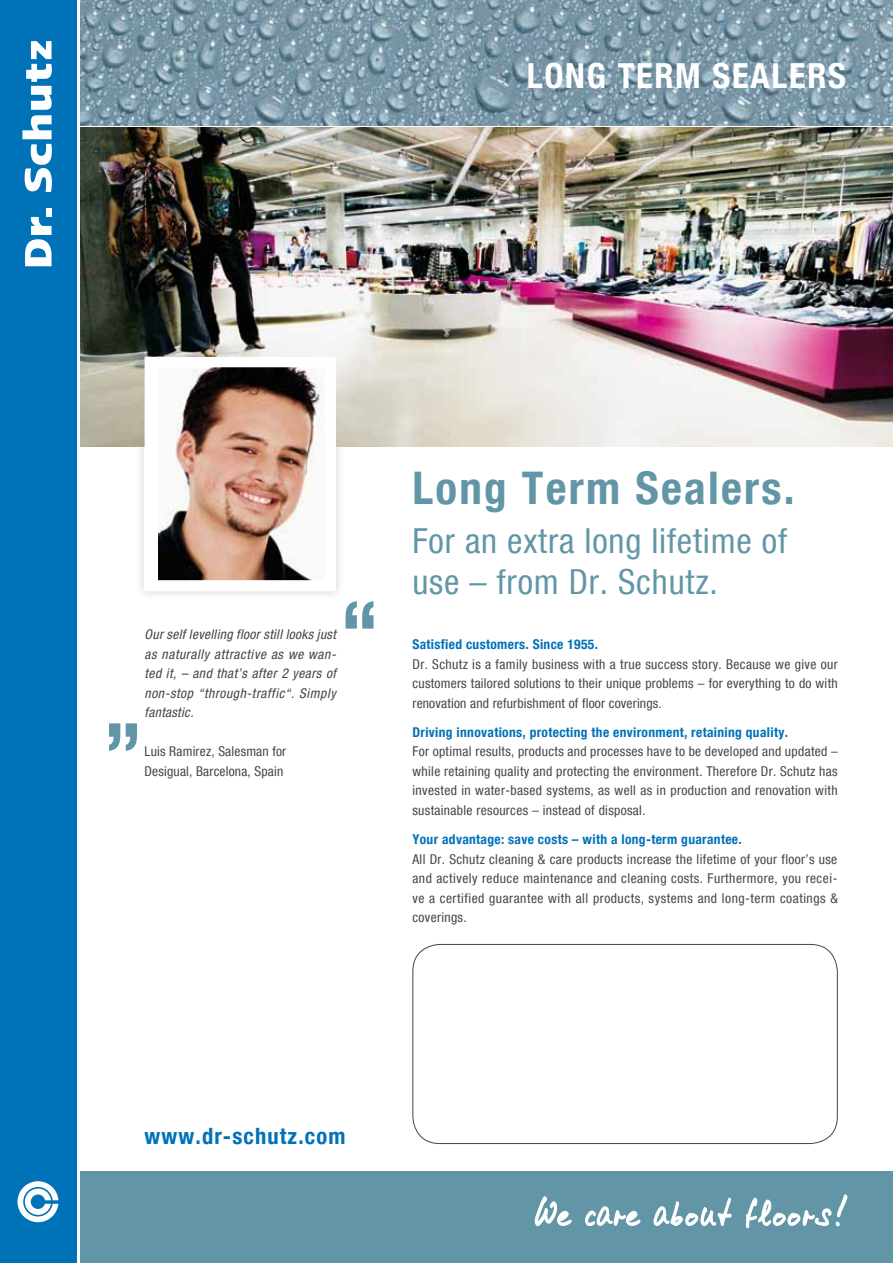
<style>
.page{position:relative;width:893px;height:1263px;background:#fff}
.page>*{position:absolute;margin:0;border:0;box-sizing:border-box;transform-origin:0 0}
.t1{font:700 condensed 85.5px "Helvetica Neue LT Com";color:#6296a7}
.t2{font:700 condensed 45px "Helvetica Neue LT Com";letter-spacing:.05em;color:#6296a7}
.t3{font:condensed 34.5px/40.5px "Helvetica Neue LT Com";letter-spacing:.025em;color:#6296a7}
.t4{font:700 condensed 34.5px "Helvetica Neue LT Com";letter-spacing:.05em;color:#fff}
.t5{font:700 condensed 22.5px "Helvetica Neue LT Com";letter-spacing:.05em;color:#0072b8}
.t6{font:condensed 13.5px/19.5px "Helvetica Neue LT Com";letter-spacing:.025em;color:#424546;text-align:justify}
.t7{font:700 condensed 13.5px "Helvetica Neue LT Com";letter-spacing:.025em;color:#0072b8}
.t8{font:italic condensed 13.5px/19.5px "Helvetica Neue LT Com";letter-spacing:.045em;color:#424546;text-align:justify}
</style>
<div class="page">
<img style="left:81px;top:0;width:812px;height:125px">
<div style="left:412px;top:944px;width:426px;height:200px;border:1px solid #424546;border-radius:27px"></div>
<img style="left:81px;top:128px;width:812px;height:318px">
<img style="left:158px;top:368px;width:167px;height:212px">
<div style="left:0;top:0;width:77px;height:1263px;background:#0072b8"></div>
<svg style="left:25px;top:217px;width:27px;height:49px"></svg>
<div style="left:46px;top:208px;width:6px;height:9px;background:#fff"></div>
<svg style="left:22px;top:41px;width:30px;height:151px"></svg>
<svg style="left:17px;top:1181px;width:41px;height:41px"></svg>
<div style="left:81px;top:1171px;width:812px;height:92px;background:#6296a7"></div>
<svg style="left:535px;top:1196px;width:37px;height:30px"></svg>
<svg style="left:585px;top:1206px;width:56px;height:20px"></svg>
<svg style="left:653px;top:1197px;width:79px;height:29px"></svg>
<svg style="left:746px;top:1194px;width:101px;height:34px"></svg>
<h3 class="t4" style="left:527px;top:56px;width:321px">LONG TERM SEALERS</h3>
<h1 class="t1" style="left:103px;top:655px;width:41px">„</h1>
<h1 class="t1" style="left:340px;top:581px;width:41px">“</h1>
<p class="t8" style="left:145px;top:624px;width:193px">Our self levelling floor still looks just as naturally attractive as we wan&shy;ted it, – and that’s after 2 years of non-stop “through-traffic“. Simply fantastic.</p>
<p class="t6" style="left:145px;top:741px;width:143px">Luis Ramirez, Salesman for<br>Desigual, Barcelona, Spain</p>
<h2 class="t2" style="left:412px;top:461px;width:384px">Long Term Sealers.</h2>
<h3 class="t3" style="left:412px;top:520px;width:376px">For an extra long lifetime of use – from Dr. Schutz.</h3>
<p class="t7" style="left:412px;top:636px;width:187px">Satisfied customers. Since 1955.</p>
<p class="t6" style="left:412px;top:654px;width:427px">Dr. Schutz is a family business with a true success story. Because we give our customers tailored solutions to their unique problems – for everything to do with renovation and refurbishment of floor coverings.</p>
<p class="t7" style="left:412px;top:724px;width:377px">Driving innovations, protecting the environment, retaining quality.</p>
<p class="t6" style="left:412px;top:742px;width:427px">For optimal results, products and processes have to be developed and updated – while retaining quality and protecting the environment. Therefore Dr. Schutz has invested in water-based systems, as well as in production and renovation with sustainable resources – instead of disposal.</p>
<p class="t7" style="left:412px;top:831px;width:331px">Your advantage: save costs – with a long-term guarantee.</p>
<p class="t6" style="left:412px;top:849px;width:427px">All Dr. Schutz cleaning &amp; care products increase the lifetime of your floor’s use and actively reduce maintenance and cleaning costs. Furthermore, you recei&shy;ve a certified guarantee with all products, systems and long-term coatings &amp; coverings.</p>
<h3 class="t5" style="left:145px;top:1123px;width:202px">www.dr-schutz.com</h3>
</div>
